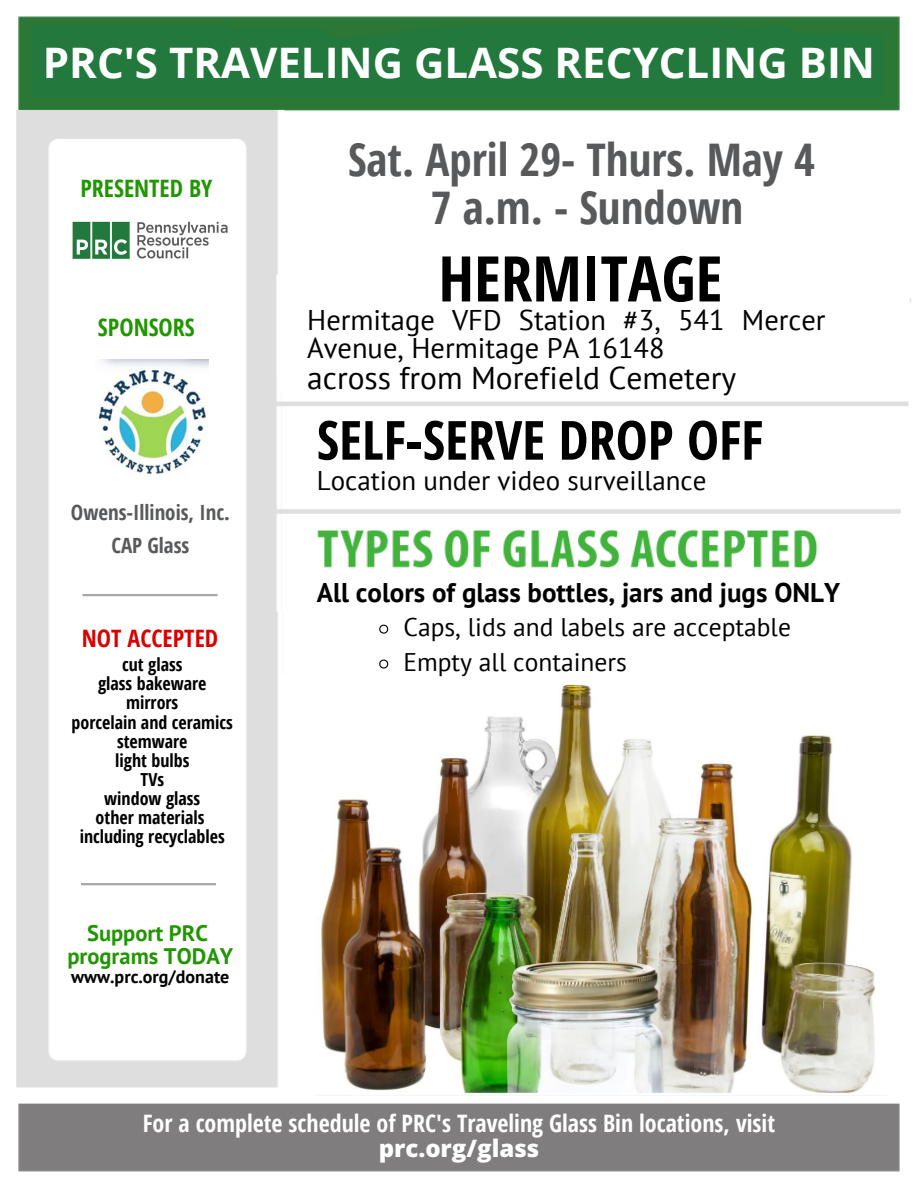
<style>
.page{position:relative;width:918px;height:1188px;background:#fff}
.page>*{position:absolute;margin:0;border:0;box-sizing:border-box;transform-origin:0 0}
.t1{font:700 63px "Open Sans Condensed";color:#000}
.t2{font:700 54px "Open Sans Condensed";color:#000}
.t3{font:700 45px/48.3px "Open Sans Condensed";color:#58595b;text-align:center}
.t4{font:700 42px "Open Sans";color:#fff}
.t5{font:31.5px "PT Sans";color:#000}
.t6{font:28.5px/28.2px "PT Sans";color:#000}
.t7{font:700 27px "PT Sans";color:#000}
.t8{font:27px "PT Sans";color:#000}
.t9{font:25.5px/34.8px "PT Sans";color:#000}
.t10{font:700 24px "Open Sans Condensed";color:#fff}
.t11{font:700 24px "Open Sans Condensed";color:#229602}
.t12{font:800 24px "Open Sans";color:#fff}
.t13{font:700 24px "Open Sans Condensed";color:#d90000}
.t14{font:700 22.5px/23.7px "PT Sans";color:#229602;text-align:center}
.t15{font:700 21px/33.8px "Open Sans Condensed";color:#58595b;text-align:center}
.t16{font:700 18px/19.2px "Open Sans Condensed";color:#000;text-align:center}
.t17{font:700 18px "PT Sans";color:#000}
</style>
<div class="page">
<img style="left:16px;top:16px;width:895px;height:1156px">
<img style="left:316px;top:681px;width:570px;height:415px">
<img style="left:71px;top:221px;width:158px;height:39px">
<hr style="left:83px;top:594px;width:135px;height:2px;background:#a7a7a7">
<hr style="left:81px;top:883px;width:135px;height:2px;background:#a7a7a7">
<img style="left:96px;top:360px;width:112px;height:119px">
<svg style="left:378px;top:624px;width:11px;height:10px"></svg>
<svg style="left:378px;top:659px;width:11px;height:10px"></svg>
<h3 class="t4" style="left:43px;top:33px;width:834px">PRC'S TRAVELING GLASS RECYCLING BIN</h3>
<h3 class="t11" style="left:80px;top:171px;width:134px">PRESENTED BY</h3>
<h3 class="t11" style="left:98px;top:311px;width:98px">SPONSORS</h3>
<p class="t15" style="left:71px;top:495px;width:161px">Owens-Illinois, Inc.<br>CAP Glass</p>
<h3 class="t13" style="left:82px;top:621px;width:138px">NOT ACCEPTED</h3>
<p class="t16" style="left:72px;top:655px;width:163px">cut glass<br>glass bakeware mirrors<br>porcelain and ceramics stemware<br>light bulbs<br>TVs<br>window glass<br>other materials including recyclables</p>
<p class="t14" style="left:67px;top:920px;width:167px">Support PRC programs TODAY</p>
<p class="t17" style="left:71px;top:965px;width:160px">www.prc.org/donate</p>
<h3 class="t3" style="left:348px;top:134px;width:468px">Sat. April 29- Thurs. May 4<br>7 a.m. - Sundown</h3>
<h1 class="t1" style="left:438px;top:234px;width:285px">HERMITAGE</h1>
<h3 class="t6" style="left:307px;top:306px;width:520px">Hermitage VFD Station #3, 541 Mercer<br>Avenue, Hermitage PA 16148</h3>
<h3 class="t5" style="left:307px;top:357px;width:430px">across from Morefield Cemetery</h3>
<h2 class="t2" style="left:317px;top:402px;width:448px">SELF-SERVE DROP OFF</h2>
<h3 class="t8" style="left:317px;top:463px;width:391px">Location under video surveillance</h3>
<h3 class="t7" style="left:317px;top:574px;width:525px">All colors of glass bottles, jars and jugs ONLY</h3>
<h3 class="t9" style="left:403px;top:610px;width:389px">Caps, lids and labels are acceptable<br>Empty all containers</h3>
<h3 class="t10" style="left:143px;top:1106px;width:634px">For a complete schedule of PRC's Traveling Glass Bin locations, visit</h3>
<h3 class="t12" style="left:379px;top:1132px;width:162px">prc.org/glass</h3>
</div>
